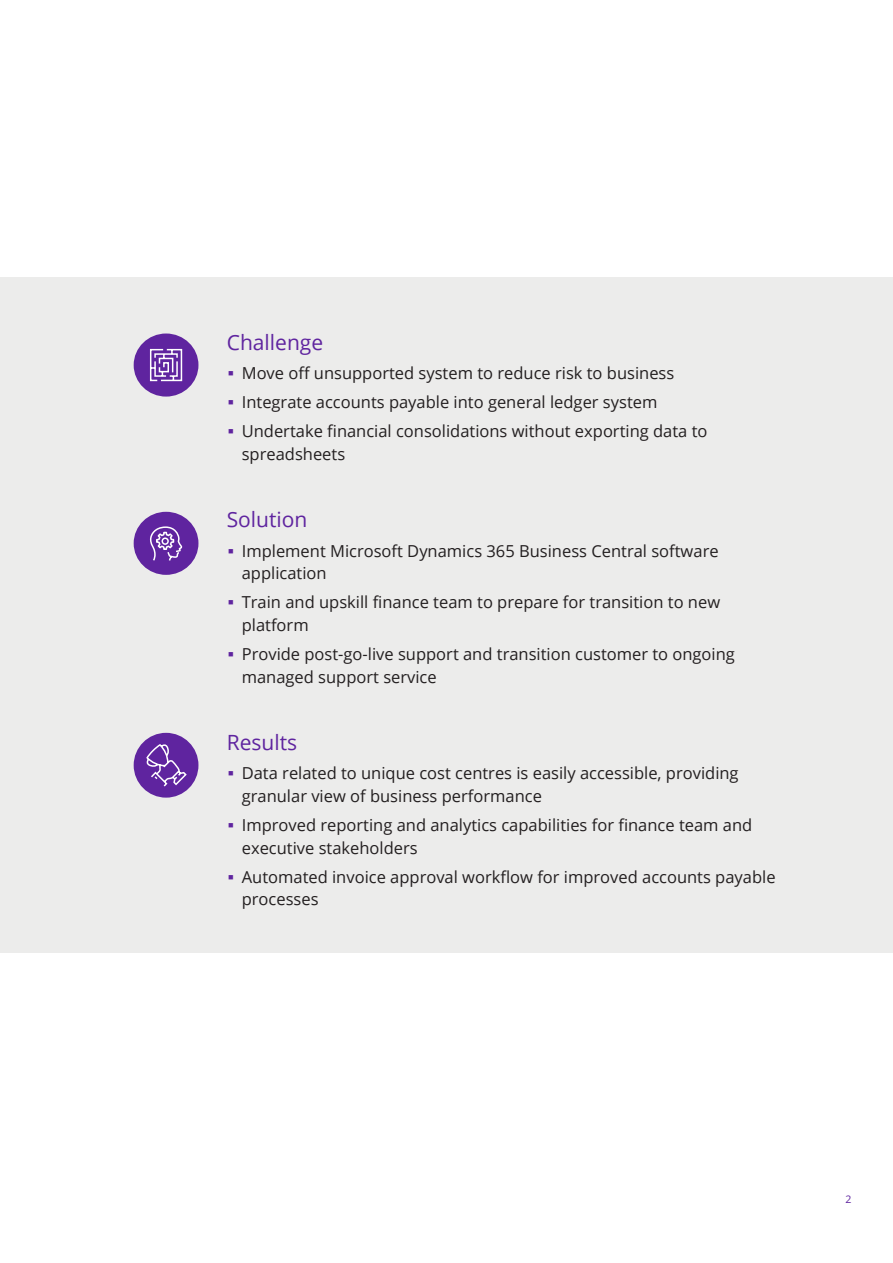
<style>
.page{position:relative;width:893px;height:1263px;background:#fff}
.page>*{position:absolute;margin:0;border:0;box-sizing:border-box;transform-origin:0 0}
.P2_Challenge_Solution_Results{font:21px "Open Sans";color:#5f249f}
.t1{font:16.5px/22.5px "Open Sans";color:#231f20}
.Page_number{font:10.5px "Open Sans";color:#5f249f}
</style>
<div class="page">
<div style="left:0;top:277px;width:893px;height:676px;background:#ececeb"></div>
<div style="left:134px;top:733px;width:64px;height:65px;background:#5f249f;border-radius:50%"></div>
<svg style="left:146px;top:744px;width:41px;height:43px"></svg>
<div style="left:134px;top:512px;width:64px;height:63px;background:#5f249f;border-radius:50%"></div>
<svg style="left:150px;top:526px;width:33px;height:35px"></svg>
<div style="left:134px;top:333px;width:64px;height:64px;background:#5f249f;border-radius:50%"></div>
<svg style="left:149px;top:348px;width:34px;height:34px"></svg>
<p class="P2_Challenge_Solution_Results" style="left:227px;top:328px;width:98px">Challenge</p>
<p class="t1" style="left:242px;top:361px;width:434px">Move off unsupported system to reduce risk to business</p>
<p class="t1" style="left:242px;top:390px;width:417px">Integrate accounts payable into general ledger system</p>
<p class="t1" style="left:242px;top:420px;width:467px">Undertake financial consolidations without exporting data to spreadsheets</p>
<p class="P2_Challenge_Solution_Results" style="left:227px;top:505px;width:82px">Solution</p>
<p class="t1" style="left:242px;top:539px;width:478px">Implement Microsoft Dynamics 365 Business Central software application</p>
<p class="t1" style="left:242px;top:591px;width:480px">Train and upskill finance team to prepare for transition to new platform</p>
<p class="t1" style="left:242px;top:642px;width:495px">Provide post-go-live support and transition customer to ongoing managed support service</p>
<p class="P2_Challenge_Solution_Results" style="left:227px;top:728px;width:72px">Results</p>
<p class="t1" style="left:242px;top:762px;width:498px">Data related to unique cost centres is easily accessible, providing granular view of business performance</p>
<p class="t1" style="left:242px;top:813px;width:512px">Improved reporting and analytics capabilities for finance team and executive stakeholders</p>
<p class="t1" style="left:242px;top:865px;width:535px">Automated invoice approval workflow for improved accounts payable processes</p>
<p class="Page_number" style="left:845px;top:1191px;width:8px">2</p>
</div>
